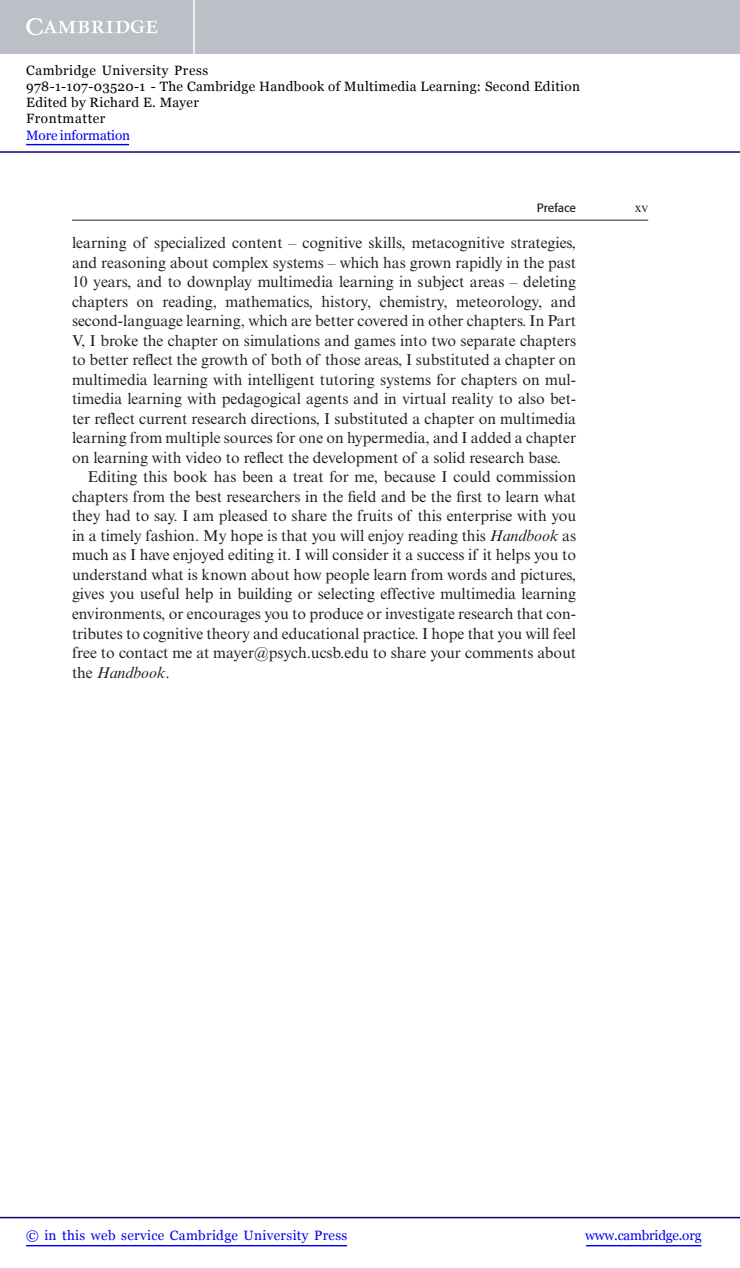
<style>
.page{position:relative;width:740px;height:1268px;background:#fff}
.page>*{position:absolute;margin:0;border:0;box-sizing:border-box;transform-origin:0 0}
.t1{font:15.75px "Times New Roman MT Std";color:#231f20}
.t2{font:italic 15.75px "Times New Roman MT Std";color:#231f20}
.t3{font:13.5px/16.2px "Georgia";letter-spacing:.025em;color:#000}
.t4{font:13.5px "Georgia";letter-spacing:.025em;color:#0000f1}
.t5{font:13.5px "Georgia";letter-spacing:-.015em;color:#0000f1}
.t6{font:13.5px "Georgia";letter-spacing:-.01em;color:#0000f1}
.t7{font:13.5px "Times New Roman MT Std";color:#231f20}
.t8{font:12px "Formata";color:#231f20}
.s1{font-style:italic}
.s2{font-style:normal}
</style>
<div class="page">
<hr style="left:72px;top:220px;width:576px;height:1px;background:#231f20">
<div style="left:0;top:0;width:740px;height:54px;background:#bac0c6"></div>
<svg style="left:26px;top:18px;width:132px;height:17px"></svg>
<hr style="left:193px;top:0;width:2px;height:54px;background:#fff">
<hr style="left:0;top:151px;width:740px;height:2px;background:#150666">
<hr style="left:586px;top:1244px;width:115px;height:2px;background:#0000f1">
<hr style="left:0;top:1216px;width:740px;height:2px;background:#150666">
<hr style="left:26px;top:1244px;width:321px;height:2px;background:#0000f1">
<hr style="left:26px;top:144px;width:103px;height:1px;background:#0000f1">
<p class="t3" style="left:26px;top:62px;width:555px">Cambridge University Press<br>978-1-107-03520-1 - The Cambridge Handbook of Multimedia Learning: Second Edition Edited by Richard E. Mayer<br>Frontmatter</p>
<p class="t6" style="left:26px;top:127px;width:105px">More information</p>
<p class="t8" style="left:537px;top:203px;width:41px">Preface</p>
<p class="t7" style="left:634px;top:202px;width:15px">xv</p>
<p class="t1" style="left:72px;top:237px;width:506px">learning of specialized content – cognitive skills, metacognitive strategies,</p>
<p class="t1" style="left:72px;top:256px;width:506px">and reasoning about complex systems – which has grown rapidly in the past</p>
<p class="t1" style="left:72px;top:276px;width:506px">10 years, and to downplay multimedia learning in subject areas – deleting</p>
<p class="t1" style="left:72px;top:295px;width:506px">chapters on reading, mathematics, history, chemistry, meteorology, and</p>
<p class="t1" style="left:72px;top:315px;width:506px">second-language learning, which are better covered in other chapters. In Part</p>
<p class="t1" style="left:72px;top:334px;width:505px">V , I broke the chapter on simulations and games into two separate chapters</p>
<p class="t1" style="left:72px;top:354px;width:506px">to better reflect the growth of both of those areas, I substituted a chapter on</p>
<p class="t1" style="left:72px;top:373px;width:506px">multimedia learning with intelligent tutoring systems for chapters on mul-</p>
<p class="t1" style="left:72px;top:393px;width:506px">timedia learning with pedagogical agents and in virtual reality to also bet-</p>
<p class="t1" style="left:72px;top:412px;width:505px">ter reflect current research directions, I substituted a chapter on multimedia</p>
<p class="t1" style="left:72px;top:432px;width:506px">learning from multiple sources for one on hypermedia, and I added a chapter</p>
<p class="t1" style="left:72px;top:451px;width:491px">on learning with video to reflect the development of a solid research base.</p>
<p class="t1" style="left:88px;top:471px;width:490px">Editing this book has been a treat for me, because I could commission</p>
<p class="t1" style="left:72px;top:490px;width:505px">chapters from the best researchers in the field and be the first to learn what</p>
<p class="t1" style="left:72px;top:510px;width:506px">they had to say. I am pleased to share the fruits of this enterprise with you</p>
<p class="t1" style="left:72px;top:529px;width:505px">in a timely fashion. My hope is that you will enjoy reading this <span class="s1">Handbook</span> as</p>
<p class="t1" style="left:72px;top:549px;width:506px">much as I have enjoyed editing it. I will consider it a success if it helps you to</p>
<p class="t1" style="left:72px;top:568px;width:506px">understand what is known about how people learn from words and pictures,</p>
<p class="t1" style="left:72px;top:588px;width:505px">gives you useful help in building or selecting effective multimedia learning</p>
<p class="t1" style="left:72px;top:607px;width:505px">environments, or encourages you to produce or investigate research that con-</p>
<p class="t1" style="left:72px;top:627px;width:506px">tributes to cognitive theory and educational practice. I hope that you will feel</p>
<p class="t1" style="left:72px;top:646px;width:505px">free to contact me at mayer@psych.ucsb.edu to share your comments about</p>
<p class="t2" style="left:72px;top:666px;width:99px"><span class="s2">the</span> Handbook <span class="s2">.</span></p>
<p class="t4" style="left:26px;top:1226px;width:323px">© in this web service Cambridge University Press</p>
<p class="t5" style="left:585px;top:1226px;width:118px">www.cambridge.org</p>
</div>
